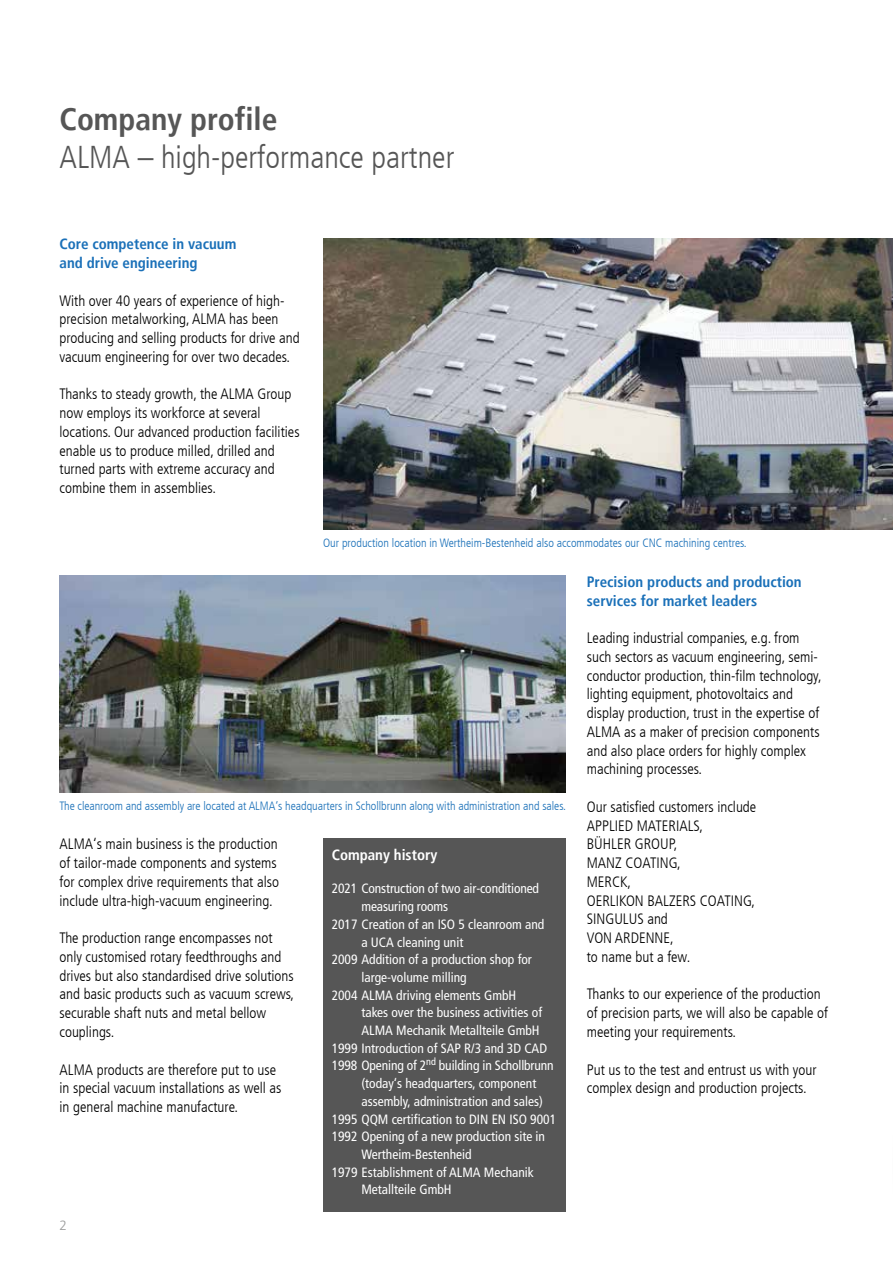
<style>
.page{position:relative;width:893px;height:1263px;background:#fff}
.page>*{position:absolute;margin:0;border:0;box-sizing:border-box;transform-origin:0 0}
.t1{font:300 condensed 31.5px "Frutiger";color:#565656}
.t2{font:700 condensed 31.5px "Frutiger";color:#565656}
.t3{font:300 condensed 15px/18.8px "Frutiger";color:#000}
.t4{font:700 condensed 15px/18.8px "Frutiger";color:#1a70b8}
.t5{font:700 condensed 15px "Frutiger";color:#fff}
.t6{font:condensed 13.5px "Frutiger";color:#fff}
.t7{font:300 13.5px "Frutiger";color:#9c9d9d}
.t8{font:300 condensed 12px "Frutiger";letter-spacing:-.005em;color:#1a70b8}
</style>
<div class="page">
<img style="left:323px;top:238px;width:570px;height:291px">
<img style="left:60px;top:576px;width:506px;height:216px">
<div style="left:323px;top:838px;width:243px;height:374px;background:#565656"></div>
<h1 class="t2" style="left:60px;top:100px;width:219px">Company profile</h1>
<h1 class="t1" style="left:60px;top:139px;width:396px">ALMA – high-performance partner</h1>
<p class="t4" style="left:60px;top:235px;width:178px">Core competence in vacuum and drive engineering</p>
<p class="t3" style="left:60px;top:291px;width:242px">With over 40 years of experience of high&shy;precision metalworking, ALMA has been producing and selling products for drive and vacuum engineering for over two decades.</p>
<p class="t3" style="left:60px;top:385px;width:242px">Thanks to steady growth, the ALMA Group now employs its workforce at several locations. Our advanced production facilities enable us to produce milled, drilled and turned parts with extreme accuracy and combine them in assemblies.</p>
<p class="t8" style="left:323px;top:536px;width:425px">Our production location in Wertheim-Bestenheid also accommodates our CNC machining centres.</p>
<p class="t8" style="left:60px;top:799px;width:508px">The cleanroom and assembly are located at ALMA‘s headquarters in Schollbrunn along with administration and sales.</p>
<p class="t3" style="left:60px;top:835px;width:221px">ALMA‘s main business is the production of tailor-made components and systems for complex drive requirements that also include ultra-high-vacuum engineering.</p>
<p class="t3" style="left:60px;top:929px;width:236px">The production range encompasses not only customised rotary feedthroughs and drives but also standardised drive solutions and basic products such as vacuum screws, securable shaft nuts and metal bellow couplings.</p>
<p class="t3" style="left:60px;top:1060px;width:223px">ALMA products are therefore put to use in special vacuum installations as well as in general machine manufacture.</p>
<p class="t7" style="left:60px;top:1218px;width:9px">2</p>
<p class="t5" style="left:332px;top:846px;width:107px">Company history</p>
<p class="t6" style="left:332px;top:880px;width:209px">2021 Construction of two air-conditioned</p>
<p class="t6" style="left:361px;top:898px;width:88px">measuring rooms</p>
<p class="t6" style="left:332px;top:916px;width:214px">2017 Creation of an ISO 5 cleanroom and</p>
<p class="t6" style="left:361px;top:934px;width:103px">a UCA cleaning unit</p>
<p class="t6" style="left:332px;top:952px;width:202px">2009 Addition of a production shop for</p>
<p class="t6" style="left:361px;top:969px;width:107px">large-volume milling</p>
<p class="t6" style="left:332px;top:987px;width:186px">2004 ALMA driving elements GmbH</p>
<p class="t6" style="left:361px;top:1005px;width:182px">takes over the business activities of</p>
<p class="t6" style="left:361px;top:1022px;width:180px">ALMA Mechanik Metallteile GmbH</p>
<p class="t6" style="left:332px;top:1040px;width:217px">1999 Introduction of SAP R/3 and 3D CAD</p>
<p class="t6" style="left:332px;top:1058px;width:224px">1998 Opening of 2<sup>nd</sup> building in Schollbrunn</p>
<p class="t6" style="left:361px;top:1075px;width:176px">(today‘s headquarters, component</p>
<p class="t6" style="left:361px;top:1093px;width:183px">assembly, administration and sales)</p>
<p class="t6" style="left:332px;top:1111px;width:226px">1995 QQM certification to DIN EN ISO 9001</p>
<p class="t6" style="left:332px;top:1129px;width:215px">1992 Opening of a new production site in</p>
<p class="t6" style="left:361px;top:1146px;width:112px">Wertheim-Bestenheid</p>
<p class="t6" style="left:332px;top:1164px;width:204px">1979 Establishment of ALMA Mechanik</p>
<p class="t6" style="left:361px;top:1182px;width:92px">Metallteile GmbH</p>
<p class="t4" style="left:587px;top:572px;width:216px">Precision products and production services for market leaders</p>
<p class="t3" style="left:587px;top:629px;width:236px">Leading industrial companies, e.g. from such sectors as vacuum engineering, semi&shy;conductor production, thin-film technology, lighting equipment, photovoltaics and display production, trust in the expertise of ALMA as a maker of precision components and also place orders for highly complex machining processes.</p>
<p class="t3" style="left:587px;top:798px;width:171px">Our satisfied customers include<br>APPLIED MATERIALS,<br>BÜHLER GROUP,<br>MANZ COATING,<br>MERCK,<br>OERLIKON BALZERS COATING,<br>SINGULUS and<br>VON ARDENNE,<br>to name but a few.</p>
<p class="t3" style="left:587px;top:985px;width:243px">Thanks to our experience of the production of precision parts, we will also be capable of meeting your requirements.</p>
<p class="t3" style="left:587px;top:1060px;width:231px">Put us to the test and entrust us with your complex design and production projects.</p>
</div>
